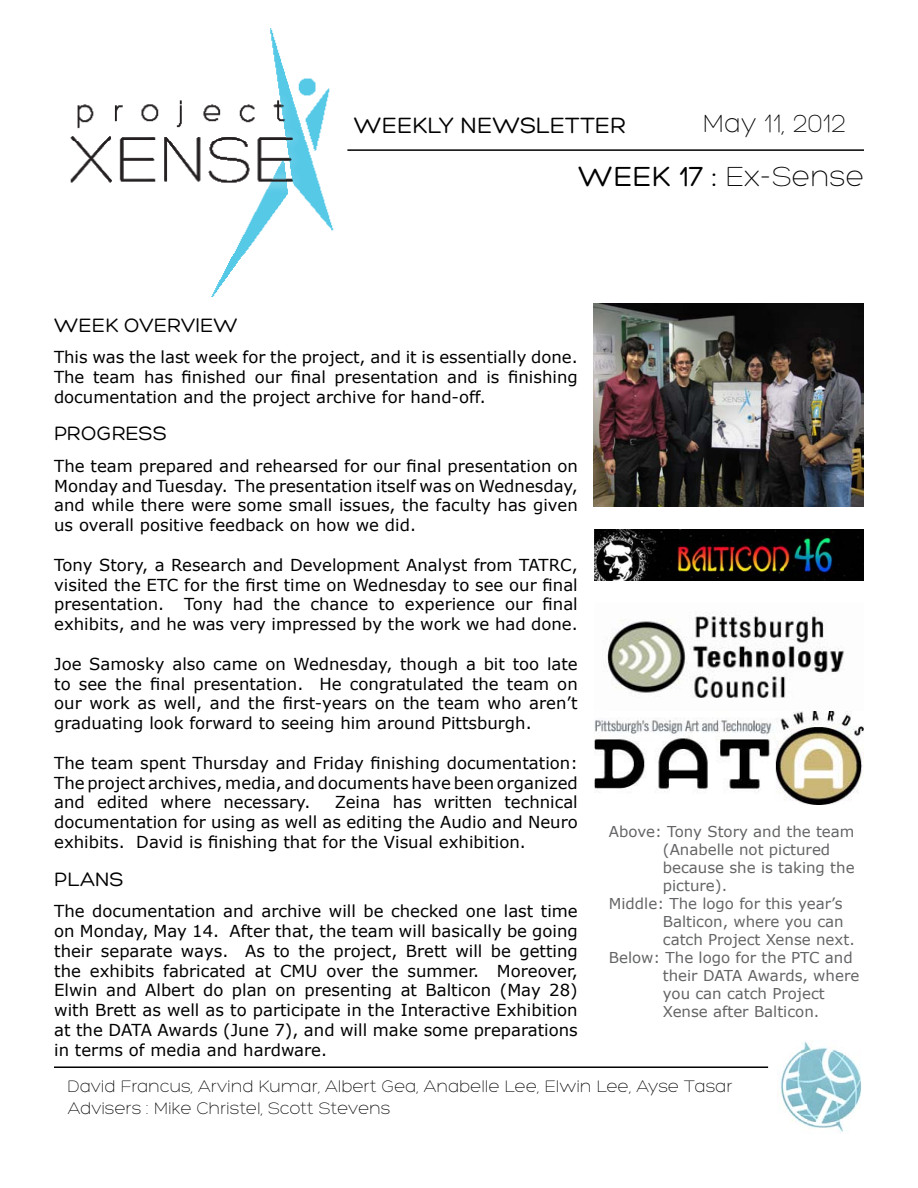
<style>
.page{position:relative;width:918px;height:1188px;background:#fff}
.page>*{position:absolute;margin:0;border:0;box-sizing:border-box;transform-origin:0 0}
.t1{font:300 30px "Hero";color:#000}
.t2{font:300 27px "Hero";color:#000}
.t3{font:24px "Hero";color:#000}
.t4{font:21px "Hero";color:#000}
.t5{font:300 18px/21.6px "Hero";color:#000}
.t6{font:16.5px/19.8px "Verdana";color:#000;text-align:justify}
.t7{font:15px "Verdana";color:#636466}
.s1{font-weight:400}
</style>
<div class="page">
<hr style="left:347px;top:149px;width:517px;height:2px;background:#000">
<img style="left:70px;top:29px;width:264px;height:268px">
<img style="left:780px;top:1041px;width:82px;height:91px">
<hr style="left:54px;top:1066px;width:714px;height:2px;background:#000">
<img style="left:594px;top:529px;width:270px;height:51px">
<img style="left:594px;top:304px;width:270px;height:202px">
<img style="left:594px;top:612px;width:270px;height:192px">
<h3 class="t3" style="left:354px;top:113px;width:274px">WEEKLY NEWSLETTER</h3>
<h2 class="t2" style="left:703px;top:110px;width:145px">May 11, 2012</h2>
<h1 class="t1" style="left:578px;top:161px;width:287px"><span class="s1">WEEK 17 :</span> Ex-Sense</h1>
<p class="t4" style="left:54px;top:314px;width:186px">WEEK OVERVIEW</p>
<p class="t6" style="left:54px;top:347px;width:525px">This was the last week for the project, and it is essentially done.<br>The team has finished our final presentation and is finishing documentation and the project archive for hand-off.</p>
<p class="t4" style="left:54px;top:423px;width:114px">PROGRESS</p>
<p class="t6" style="left:54px;top:456px;width:525px">The team prepared and rehearsed for our final presentation on Monday and Tuesday. The presentation itself was on Wednesday, and while there were some small issues, the faculty has given us overall positive feedback on how we did.</p>
<p class="t6" style="left:54px;top:555px;width:525px">Tony Story, a Research and Development Analyst from TATRC, visited the ETC for the first time on Wednesday to see our final presentation. Tony had the chance to experience our final exhibits, and he was very impressed by the work we had done.</p>
<p class="t6" style="left:54px;top:654px;width:525px">Joe Samosky also came on Wednesday, though a bit too late to see the final presentation. He congratulated the team on our work as well, and the first-years on the team who aren’t graduating look forward to seeing him around Pittsburgh.</p>
<p class="t6" style="left:54px;top:753px;width:525px">The team spent Thursday and Friday finishing documentation:<br>The project archives, media, and documents have been organized and edited where necessary.</p>
<p class="t6" style="left:54px;top:792px;width:525px;text-indent:281px">Zeina has written technical documentation for using as well as editing the Audio and Neuro exhibits. David is finishing that for the Visual exhibition.</p>
<p class="t4" style="left:54px;top:868px;width:71px">PLANS</p>
<p class="t6" style="left:54px;top:901px;width:525px">The documentation and archive will be checked one last time on Monday, May 14. After that, the team will basically be going their separate ways. As to the project, Brett will be getting the exhibits fabricated at CMU over the summer. Moreover, Elwin and Albert do plan on presenting at Balticon (May 28) with Brett as well as to participate in the Interactive Exhibition at the DATA Awards (June 7), and will make some preparations in terms of media and hardware.</p>
<p class="t7" style="left:609px;top:821px;width:247px">Above: Tony Story and the team</p>
<p class="t7" style="left:663px;top:839px;width:169px">(Anabelle not pictured</p>
<p class="t7" style="left:663px;top:857px;width:193px">because she is taking the</p>
<p class="t7" style="left:663px;top:875px;width:66px">picture).</p>
<p class="t7" style="left:609px;top:893px;width:235px">Middle: The logo for this year’s</p>
<p class="t7" style="left:663px;top:911px;width:182px">Balticon, where you can</p>
<p class="t7" style="left:663px;top:929px;width:193px">catch Project Xense next.</p>
<p class="t7" style="left:609px;top:947px;width:245px">Below: The logo for the PTC and</p>
<p class="t7" style="left:663px;top:965px;width:198px">their DATA Awards, where</p>
<p class="t7" style="left:663px;top:983px;width:163px">you can catch Project</p>
<p class="t7" style="left:663px;top:1001px;width:158px">Xense after Balticon.</p>
<p class="t5" style="left:68px;top:1076px;width:666px">David Francus, Arvind Kumar, Albert Gea, Anabelle Lee, Elwin Lee, Ayse Tasar<br>Advisers : Mike Christel, Scott Stevens</p>
</div>
